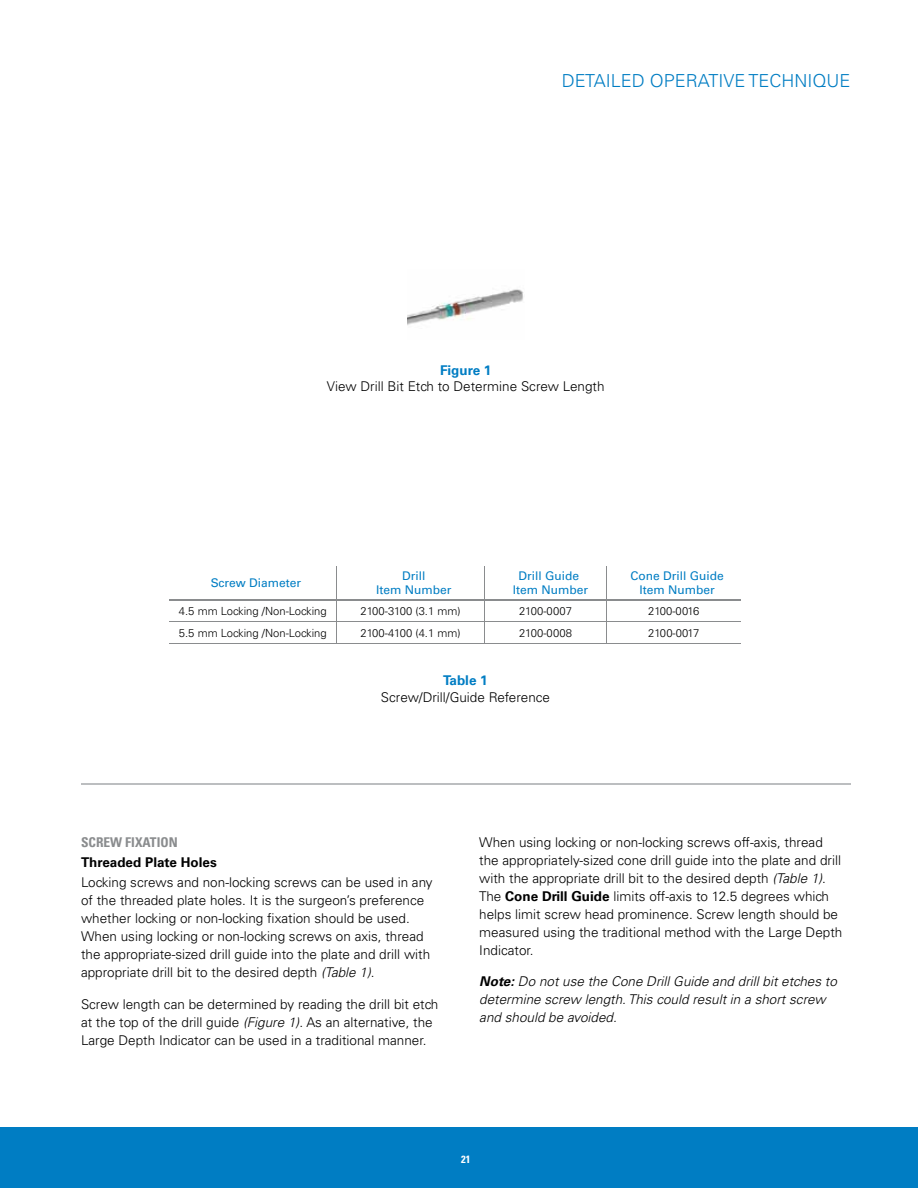
<style>
.page{position:relative;width:918px;height:1188px;background:#fff}
.page>*{position:absolute;margin:0;border:0;box-sizing:border-box;transform-origin:0 0}
.t1{font:300 18px "Univers LT Std";color:#007dc3}
.t2{font:300 13.5px/18px "Univers LT Std";color:#000}
.t3{font:italic 300 13.5px/18px "Univers LT Std";color:#000}
.t4{font:700 13.5px "Univers LT Std";color:#000}
.t5{font:700 condensed 13.5px "Univers LT Std";color:#8a8c8e}
.t6{font:700 13.5px "Univers LT Std";color:#007dc3}
.t7{font:12px/13.5px "Univers LT Std";color:#007dc3;text-align:center}
.t8{font:300 11.25px "Univers LT Std";color:#000}
.t9{font:300 11.25px "Univers LT Std";letter-spacing:-.025em;color:#000}
.t10{font:300 11.25px "Univers LT Std";letter-spacing:-.035em;color:#000}
.t11{font:700 condensed 10.5px "Univers LT Std";color:#fff}
.s1{font-style:italic}
.s2{font-weight:700}
</style>
<div class="page">
<hr style="left:81px;top:783px;width:769px;height:1px;background:#bcbec0">
<div style="left:0;top:1127px;width:918px;height:61px;background:#007dc3"></div>
<hr style="left:169px;top:643px;width:167px;height:1px;background:#8a8c8e">
<hr style="left:336px;top:643px;width:149px;height:1px;background:#8a8c8e">
<hr style="left:485px;top:643px;width:121px;height:1px;background:#8a8c8e">
<hr style="left:606px;top:643px;width:135px;height:1px;background:#8a8c8e">
<svg style="left:169px;top:566px;width:572px;height:77px"></svg>
<img style="left:407px;top:289px;width:116px;height:36px">
<h1 class="t1" style="left:562px;top:70px;width:290px">DETAILED OPERATIVE TECHNIQUE</h1>
<p class="t6" style="left:440px;top:362px;width:53px">Figure 1</p>
<p class="t2" style="left:327px;top:377px;width:279px">View Drill Bit Etch to Determine Screw Length</p>
<p class="t7" style="left:211px;top:576px;width:92px">Screw Diameter</p>
<p class="t7" style="left:376px;top:569px;width:77px">Drill<br>Item Number</p>
<p class="t7" style="left:513px;top:569px;width:77px">Drill Guide<br>Item Number</p>
<p class="t7" style="left:630px;top:569px;width:95px">Cone Drill Guide<br>Item Number</p>
<p class="t8" style="left:179px;top:604px;width:149px">4.5 mm Locking /Non-Locking</p>
<p class="t8" style="left:360px;top:604px;width:102px">2100-3100 (3.1 mm)</p>
<p class="t8" style="left:519px;top:604px;width:54px">2100-0007</p>
<p class="t9" style="left:648px;top:604px;width:53px">2100-0016</p>
<p class="t8" style="left:179px;top:626px;width:149px">5.5 mm Locking /Non-Locking</p>
<p class="t8" style="left:360px;top:626px;width:102px">2100-4100 (4.1 mm)</p>
<p class="t8" style="left:519px;top:626px;width:54px">2100-0008</p>
<p class="t10" style="left:648px;top:626px;width:53px">2100-0017</p>
<p class="t6" style="left:443px;top:673px;width:46px">Table 1</p>
<p class="t2" style="left:381px;top:688px;width:171px">Screw/Drill/Guide Reference</p>
<p class="t5" style="left:81px;top:834px;width:98px">SCREW FIXATION</p>
<p class="t4" style="left:81px;top:854px;width:137px">Threaded Plate Holes</p>
<p class="t2" style="left:81px;top:873px;width:353px">Locking screws and non-locking screws can be used in any of the threaded plate holes. It is the surgeon’s preference whether locking or non-locking fixation should be used.<br>When using locking or non-locking screws on axis, thread the appropriate-sized drill guide into the plate and drill with appropriate drill bit to the desired depth <span class="s1">(Table 1)</span>.</p>
<p class="t2" style="left:81px;top:995px;width:359px">Screw length can be determined by reading the drill bit etch at the top of the drill guide <span class="s1">(Figure 1)</span>. As an alternative, the<br>Large Depth Indicator can be used in a traditional manner.</p>
<p class="t2" style="left:479px;top:833px;width:365px">When using locking or non-locking screws off-axis, thread the appropriately-sized cone drill guide into the plate and drill with the appropriate drill bit to the desired depth <span class="s1">(Table 1)</span>.<br>The <span class="s2">Cone Drill Guide</span> limits off-axis to 12.5 degrees which helps limit screw head prominence. Screw length should be measured using the traditional method with the Large Depth Indicator.</p>
<p class="t3" style="left:479px;top:973px;width:359px"><span class="s2">Note:</span> Do not use the Cone Drill Guide and drill bit etches to determine screw length. This could result in a short screw and should be avoided.</p>
<p class="t11" style="left:461px;top:1153px;width:11px">21</p>
</div>
